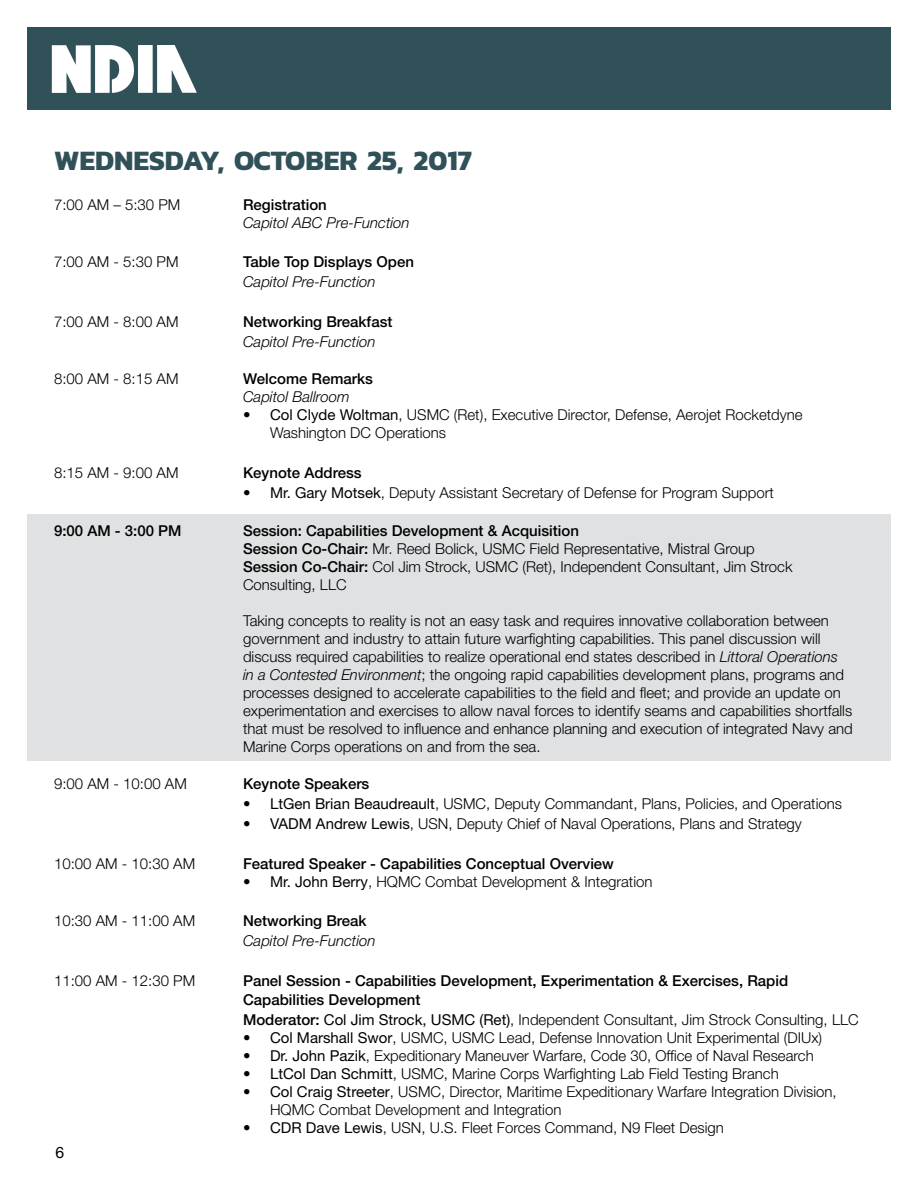
<style>
.page{position:relative;width:918px;height:1188px;background:#fff}
.page>*{position:absolute;margin:0;border:0;box-sizing:border-box;transform-origin:0 0}
.t1{font:700 28.5px "Kanit";color:#305158}
.t2{font:15.75px "Helvetica Neue LT Std";color:#000}
.t3{font:300 15px/18px "Helvetica Neue LT Std";color:#000}
.t4{font:500 15px/19.8px "Helvetica Neue LT Std";color:#000}
.t5{font:italic 300 15px "Helvetica Neue LT Std";color:#000}
.s1{font-weight:400}
.s2{font-weight:500}
.s3{font-style:italic}
.s4{font-weight:300}
</style>
<div class="page">
<div style="left:27px;top:27px;width:864px;height:83px;background:#305158"></div>
<div style="left:138px;top:45px;width:15px;height:48px;background:#fff"></div>
<svg style="left:157px;top:45px;width:40px;height:48px"></svg>
<svg style="left:52px;top:45px;width:82px;height:48px"></svg>
<div style="left:27px;top:514px;width:864px;height:247px;background:#e0e1e2"></div>
<h1 class="t1" style="left:54px;top:138px;width:218px">WEDNESDAY, OCTOBE</h1>
<h1 class="t1" style="left:339px;top:138px;width:134px">R 25, 2017</h1>
<p class="t3" style="left:54px;top:195px;width:128px">7:00 AM – 5:30 PM</p>
<p class="t4" style="left:243px;top:194px;width:85px">Registration</p>
<p class="t5" style="left:243px;top:213px;width:168px">Capitol ABC Pre-Function</p>
<p class="t3" style="left:54px;top:253px;width:126px">7:00 AM - 5:30 PM</p>
<p class="t4" style="left:243px;top:252px;width:173px">Table Top Displays Open</p>
<p class="t5" style="left:243px;top:273px;width:134px">Capitol Pre-Function</p>
<p class="t3" style="left:54px;top:312px;width:126px">7:00 AM - 8:00 AM</p>
<p class="t4" style="left:243px;top:311px;width:151px">Networking Breakfast</p>
<p class="t5" style="left:243px;top:332px;width:134px">Capitol Pre-Function</p>
<p class="t3" style="left:54px;top:370px;width:126px">8:00 AM - 8:15 AM</p>
<p class="t4" style="left:243px;top:369px;width:132px">Welcome Remarks</p>
<p class="t5" style="left:243px;top:388px;width:108px">Capitol Ballroom</p>
<p class="t3" style="left:270px;top:406px;width:534px;text-indent:-27px"><span class="s1">• Col Clyde Woltman</span>, USMC (Ret), Executive Director, Defense, Aerojet Rocketdyne<br>Washington DC Operations</p>
<p class="t3" style="left:54px;top:463px;width:126px">8:15 AM - 9:00 AM</p>
<p class="t4" style="left:243px;top:463px;width:120px">Keynote Address</p>
<p class="t3" style="left:243px;top:483px;width:533px"><span class="s1">• Mr. Gary Motsek</span>, Deputy Assistant Secretary of Defense for Program Support</p>
<p class="t4" style="left:54px;top:520px;width:129px">9:00 AM - 3:00 PM</p>
<p class="t3" style="left:243px;top:521px;width:551px"><span class="s2">Session: Capabilities Development &amp; Acquisition<br>Session Co-Chair:</span> Mr. Reed Bolick, USMC Field Representative, Mistral Group <span class="s2">Session Co-Chair:</span> Col Jim Strock, USMC (Ret), Independent Consultant, Jim Strock Consulting, LLC</p>
<p class="t3" style="left:243px;top:611px;width:611px">Taking concepts to reality is not an easy task and requires innovative collaboration between government and industry to attain future warfighting capabilities. This panel discussion will discuss required capabilities to realize operational end states described in <span class="s3">Littoral Operations<br>in a Contested Environment</span>; the ongoing rapid capabilities development plans, programs and processes designed to accelerate capabilities to the field and fleet; and provide an update on experimentation and exercises to allow naval forces to identify seams and capabilities shortfalls that must be resolved to influence and enhance planning and execution of integrated Navy and Marine Corps operations on and from the sea.</p>
<p class="t3" style="left:54px;top:775px;width:134px">9:00 AM - 10:00 AM</p>
<p class="t4" style="left:243px;top:774px;width:128px">Keynote Speakers</p>
<p class="t3" style="left:243px;top:794px;width:601px"><span class="s1">• LtGen Brian Beaudreault</span>, USMC, Deputy Commandant, Plans, Policies, and Operations</p>
<p class="t3" style="left:243px;top:814px;width:560px"><span class="s1">• VADM Andrew Lewis</span>, USN, Deputy Chief of Naval Operations, Plans and Strategy</p>
<p class="t3" style="left:54px;top:854px;width:143px">10:00 AM - 10:30 AM</p>
<p class="t4" style="left:243px;top:853px;width:372px">Featured Speaker - Capabilities Conceptual Overview</p>
<p class="t3" style="left:243px;top:872px;width:411px"><span class="s1">• Mr. John Berry</span>, HQMC Combat Development &amp; Integration</p>
<p class="t3" style="left:54px;top:911px;width:143px">10:30 AM - 11:00 AM</p>
<p class="t4" style="left:243px;top:911px;width:125px">Networking Break</p>
<p class="t5" style="left:243px;top:932px;width:134px">Capitol Pre-Function</p>
<p class="t3" style="left:54px;top:971px;width:143px">11:00 AM - 12:30 PM</p>
<p class="t4" style="left:243px;top:970px;width:617px">Panel Session - Capabilities Development, Experimentation &amp; Exercises, Rapid<br>Capabilities Development<br>Moderator: <span class="s1">Col Jim Strock, USMC (Ret)</span><span class="s4">, Independent Consultant, Jim Strock Consulting, LLC</span></p>
<p class="t3" style="left:243px;top:1028px;width:581px"><span class="s1">• Col Marshall Swor</span>, USMC, USMC Lead, Defense Innovation Unit Experimental (DIUx)</p>
<p class="t3" style="left:243px;top:1046px;width:572px"><span class="s1">• Dr. John Pazik</span>, Expeditionary Maneuver Warfare, Code 30, Office of Naval Research</p>
<p class="t3" style="left:243px;top:1064px;width:537px"><span class="s1">• LtCol Dan Schmitt</span>, USMC, Marine Corps Warfighting Lab Field Testing Branch</p>
<p class="t3" style="left:270px;top:1082px;width:568px;text-indent:-27px"><span class="s1">• Col Craig Streeter</span>, USMC, Director, Maritime Expeditionary Warfare Integration Division,<br>HQMC Combat Development and Integration</p>
<p class="t3" style="left:243px;top:1118px;width:482px"><span class="s1">• CDR Dave Lewis</span>, USN, U.S. Fleet Forces Command, N9 Fleet Design</p>
<p class="t2" style="left:56px;top:1143px;width:10px">6</p>
</div>
